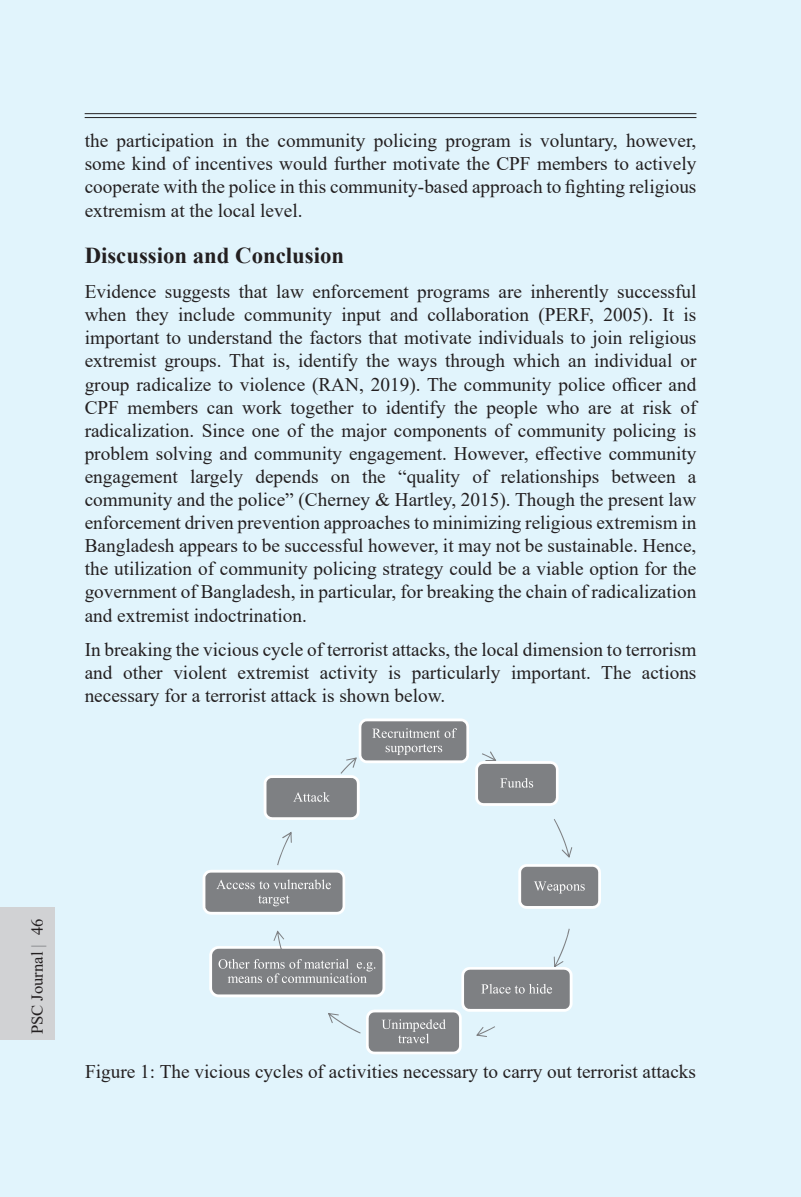
<style>
.page{position:relative;width:801px;height:1197px;background:#fff}
.page>*{position:absolute;margin:0;border:0;box-sizing:border-box;transform-origin:0 0}
.Paragraph_Head{font:700 22.75px "Times New Roman";color:#231f20}
.Discription{font:19.25px/23.1px "Times New Roman";color:#231f20;text-align:justify}
.t1{font:16.62px "Times New Roman";color:#231f20}
.s1{font-weight:700;color:#939598}
</style>
<div class="page">
<hr style="left:800px;top:0;width:1px;height:1197px;background:#e1f4fc">
<div style="left:0;top:0;width:800px;height:1197px;background:#e1f4fc"></div>
<hr style="left:85px;top:117px;width:611px;height:1px;background:#231f20">
<hr style="left:85px;top:113px;width:611px;height:1px;background:#231f20">
<div style="left:0;top:907px;width:54px;height:133px;background:#d1d2d4"></div>
<svg style="left:475px;top:751px;width:83px;height:55px"></svg>
<svg style="left:554px;top:819px;width:18px;height:39px"></svg>
<svg style="left:518px;top:864px;width:82px;height:45px"></svg>
<svg style="left:209px;top:929px;width:363px;height:125px"></svg>
<svg style="left:202px;top:832px;width:143px;height:83px"></svg>
<svg style="left:264px;top:718px;width:205px;height:102px"></svg>
<p class="Discription" style="left:85px;top:129px;width:613px">the participation in the community policing program is voluntary, however, some kind of incentives would further motivate the CPF members to actively cooperate with the police in this community-based approach to fighting religious extremism at the local level.</p>
<p class="Paragraph_Head" style="left:85px;top:239px;width:261px">Discussion and Conclusion</p>
<p class="Discription" style="left:85px;top:280px;width:613px">Evidence suggests that law enforcement programs are inherently successful when they include community input and collaboration (PERF, 2005). It is important to understand the factors that motivate individuals to join religious extremist groups. That is, identify the ways through which an individual or group radicalize to violence (RAN, 2019). The community police officer and CPF members can work together to identify the people who are at risk of radicalization. Since one of the major components of community policing is problem solving and community engagement. However, effective community engagement largely depends on the “quality of relationships between a community and the police” (Cherney &amp; Hartley, 2015). Though the present law enforcement driven prevention approaches to minimizing religious extremism in Bangladesh appears to be successful however, it may not be sustainable. Hence, the utilization of community policing strategy could be a viable option for the government of Bangladesh, in particular, for breaking the chain of radicalization and extremist indoctrination.</p>
<p class="Discription" style="left:85px;top:638px;width:613px">In breaking the vicious cycle of terrorist attacks, the local dimension to terrorism and other violent extremist activity is particularly important. The actions necessary for a terrorist attack is shown below.</p>
<p class="t1" style="left:25px;top:1034px;width:117px;rotate:-90deg">PSC Journal <span class="s1">|</span> 46</p>
<p class="Discription" style="left:85px;top:1059px;width:612px">Figure 1: The vicious cycles of activities necessary to carry out terrorist attacks</p>
</div>
